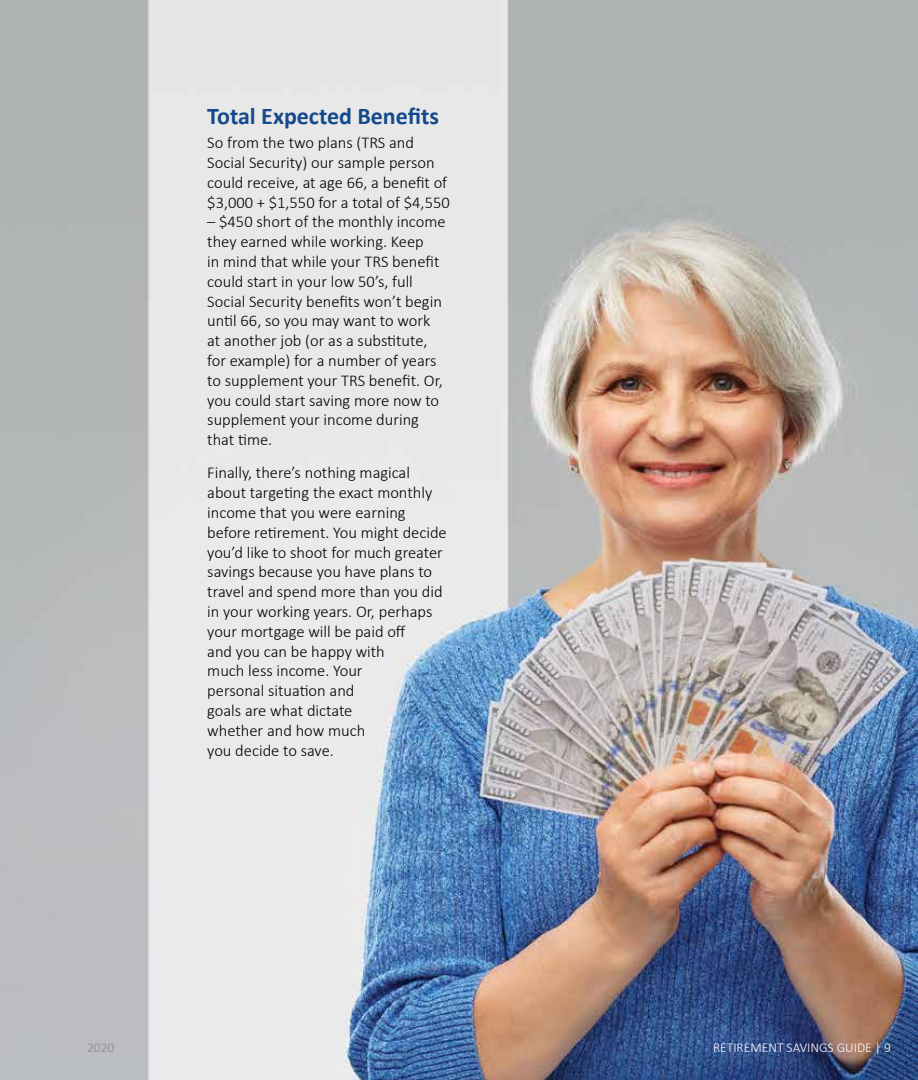
<style>
.page{position:relative;width:918px;height:1080px;background:#fff}
.page>*{position:absolute;margin:0;border:0;box-sizing:border-box;transform-origin:0 0}
.t1{font:700 24px "Calibri";color:#15498d}
.t2{font:300 16.5px/19.8px "Calibri";color:#000}
.t3{font:300 13.5px "Calibri";color:#fff}
.t4{font:300 13.5px "Calibri";color:#868686}
</style>
<div class="page">
<img style="left:0;top:0;width:918px;height:1080px">
<h1 class="t1" style="left:207px;top:101px;width:233px">Total Expected Benefits</h1>
<p class="t2" style="left:207px;top:133px;width:244px">So from the two plans (TRS and Social Security) our sample person could receive, at age 66, a benefit of $3,000 + $1,550 for a total of $4,550</p>
<p class="t2" style="left:207px;top:212px;width:240px">– $450 short of the monthly income they earned while working. Keep<br>in mind that while your TRS benefit could start in your low 50’s, full<br>Social Security benefits won’t begin until 66, so you may want to work at another job (or as a substitute, for example) for a number of years to supplement your TRS benefit. Or, you could start saving more now to supplement your income during that time.</p>
<p class="t2" style="left:207px;top:463px;width:241px">Finally, there’s nothing magical about targeting the exact monthly income that you were earning before retirement. You might decide you’d like to shoot for much greater savings because you have plans to travel and spend more than you did in your working years. Or, perhaps your mortgage will be paid off<br>and you can be happy with<br>much less income. Your<br>personal situation and<br>goals are what dictate<br>whether and how much<br>you decide to save.</p>
<p class="t4" style="left:87px;top:1039px;width:29px">2020</p>
<p class="t3" style="left:713px;top:1039px;width:179px">RETIREMENT SAVINGS GUIDE | 9</p>
</div>
